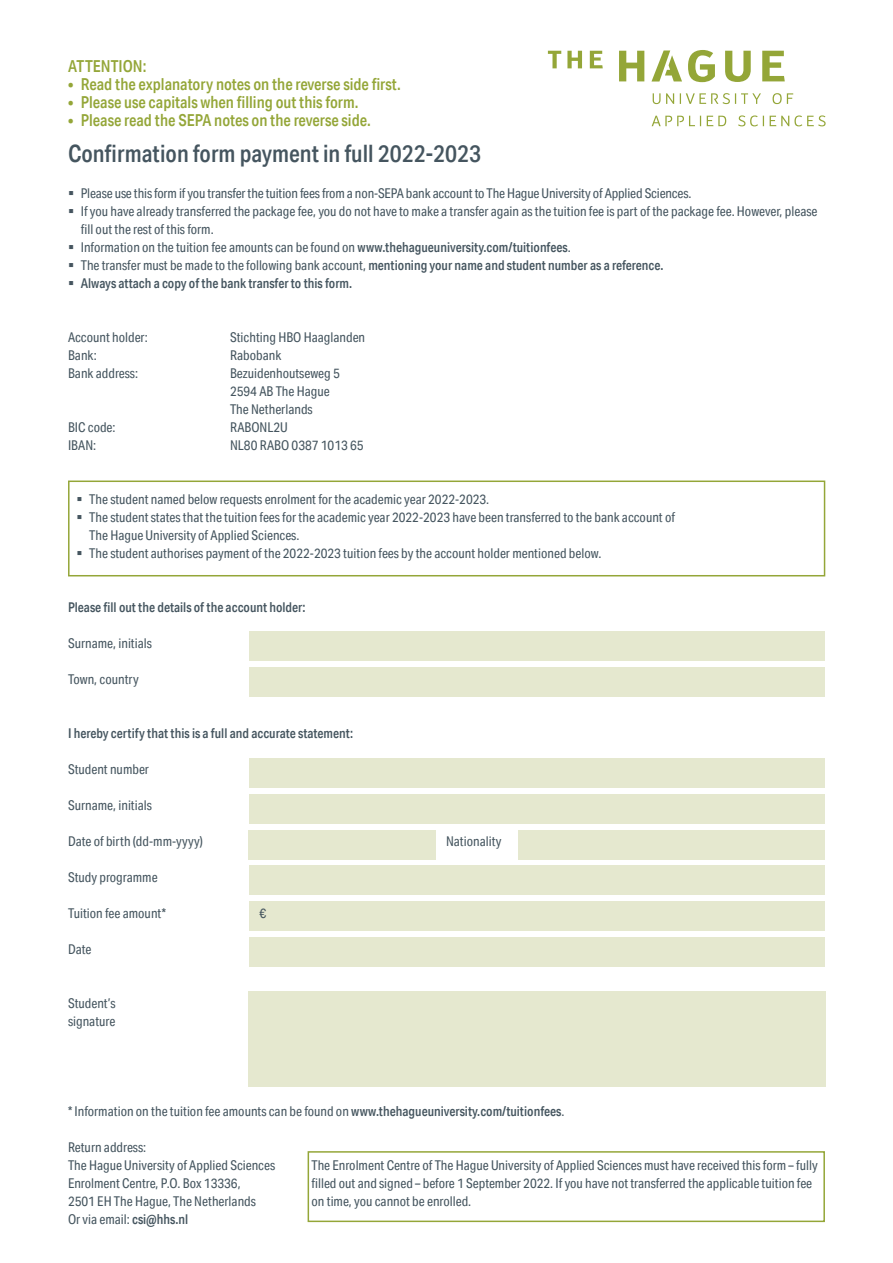
<style>
.page{position:relative;width:893px;height:1263px;background:#fff}
.page>*{position:absolute;margin:0;border:0;box-sizing:border-box;transform-origin:0 0}
.t1{font:500 24px "Aktiv Grotesk Cd";color:#45555f}
.t2{font:500 16.5px "Aktiv Grotesk Cd";color:#94a638}
.t3{font:13.5px/18px "Aktiv Grotesk Cd";color:#45555f}
.t4{font:500 13.5px "Aktiv Grotesk Cd";color:#45555f}
.s1{font-weight:500}
</style>
<div class="page">
<div style="left:249px;top:794px;width:575px;height:30px;background:#e5e8cf"></div>
<div style="left:249px;top:758px;width:575px;height:30px;background:#e5e8cf"></div>
<div style="left:249px;top:865px;width:575px;height:29px;background:#e5e8cf"></div>
<div style="left:249px;top:901px;width:575px;height:29px;background:#e5e8cf"></div>
<div style="left:249px;top:937px;width:575px;height:29px;background:#e5e8cf"></div>
<div style="left:518px;top:830px;width:306px;height:30px;background:#e5e8cf"></div>
<div style="left:68px;top:480px;width:757px;height:96px;border:2px solid #94a638"></div>
<svg style="left:548px;top:50px;width:278px;height:76px"></svg>
<div style="left:248px;top:991px;width:578px;height:96px;background:#e5e8cf"></div>
<div style="left:249px;top:631px;width:575px;height:30px;background:#e5e8cf"></div>
<div style="left:249px;top:667px;width:575px;height:30px;background:#e5e8cf"></div>
<div style="left:249px;top:830px;width:187px;height:30px;background:#e5e8cf"></div>
<div style="left:308px;top:1151px;width:517px;height:71px;border:2px solid #94a638"></div>
<p class="t2" style="left:68px;top:56px;width:80px">ATTENTION:</p>
<p class="t2" style="left:68px;top:74px;width:334px">• Read the explanatory notes on the reverse side first.</p>
<p class="t2" style="left:68px;top:92px;width:292px">• Please use capitals when filling out this form.</p>
<p class="t2" style="left:68px;top:110px;width:304px">• Please read the SEPA notes on the reverse side.</p>
<h1 class="t1" style="left:68px;top:139px;width:415px">Confirmation form payment in full 2022-2023</h1>
<p class="t3" style="left:68px;top:184px;width:625px">▪ Please use this form if you transfer the tuition fees from a non-SEPA bank account to The Hague University of Applied Sciences.</p>
<p class="t3" style="left:81px;top:202px;width:738px;text-indent:-13px">▪ If you have already transferred the package fee, you do not have to make a transfer again as the tuition fee is part of the package fee. However, please fill out the rest of this form.</p>
<p class="t3" style="left:68px;top:238px;width:504px">▪ Information on the tuition fee amounts can be found on <span class="s1">www.thehagueuniversity.com/tuitionfees</span>.</p>
<p class="t3" style="left:68px;top:256px;width:597px">▪ The transfer must be made to the following bank account, <span class="s1">mentioning your name and student number as a reference.</span></p>
<p class="t4" style="left:68px;top:275px;width:286px">▪ Always attach a copy of the bank transfer to this form.</p>
<p class="t3" style="left:68px;top:328px;width:81px">Account holder:</p>
<p class="t3" style="left:230px;top:328px;width:137px">Stichting HBO Haaglanden</p>
<p class="t3" style="left:68px;top:346px;width:30px">Bank:</p>
<p class="t3" style="left:230px;top:346px;width:53px">Rabobank</p>
<p class="t3" style="left:68px;top:364px;width:72px">Bank address:</p>
<p class="t3" style="left:230px;top:364px;width:111px">Bezuidenhoutseweg 5<br>2594 AB The Hague<br>The Netherlands</p>
<p class="t3" style="left:68px;top:418px;width:49px">BIC code:</p>
<p class="t3" style="left:230px;top:418px;width:59px">RABONL2U</p>
<p class="t3" style="left:68px;top:436px;width:30px">IBAN:</p>
<p class="t3" style="left:230px;top:436px;width:135px">NL80 RABO 0387 1013 65</p>
<p class="t3" style="left:77px;top:490px;width:414px">▪ The student named below requests enrolment for the academic year 2022-2023.</p>
<p class="t3" style="left:89px;top:508px;width:587px;text-indent:-13px">▪ The student states that the tuition fees for the academic year 2022-2023 have been transferred to the bank account of<br>The Hague University of Applied Sciences.</p>
<p class="t3" style="left:77px;top:544px;width:526px">▪ The student authorises payment of the 2022-2023 tuition fees by the account holder mentioned below.</p>
<p class="t4" style="left:68px;top:599px;width:239px">Please fill out the details of the account holder:</p>
<p class="t3" style="left:68px;top:634px;width:86px">Surname, initials</p>
<p class="t3" style="left:68px;top:670px;width:72px">Town, country</p>
<p class="t4" style="left:68px;top:725px;width:287px">I hereby certify that this is a full and accurate statement:</p>
<p class="t3" style="left:68px;top:760px;width:83px">Student number</p>
<p class="t3" style="left:68px;top:796px;width:86px">Surname, initials</p>
<p class="t3" style="left:68px;top:832px;width:136px">Date of birth (dd-mm-yyyy)</p>
<p class="t3" style="left:446px;top:832px;width:57px">Nationality</p>
<p class="t3" style="left:68px;top:868px;width:91px">Study programme</p>
<p class="t3" style="left:68px;top:904px;width:99px">Tuition fee amount*</p>
<p class="t3" style="left:259px;top:904px;width:8px">€</p>
<p class="t3" style="left:68px;top:940px;width:25px">Date</p>
<p class="t3" style="left:68px;top:994px;width:49px">Student’s signature</p>
<p class="t3" style="left:68px;top:1102px;width:498px">* Information on the tuition fee amounts can be found on <span class="s1">www.thehagueuniversity.com/tuitionfees</span>.</p>
<p class="t3" style="left:68px;top:1138px;width:209px">Return address:<br>The Hague University of Applied Sciences<br>Enrolment Centre, P.O. Box 13336,<br>2501 EH The Hague, The Netherlands<br>Or via email: <span class="s1">csi@hhs.nl</span></p>
<p class="t3" style="left:311px;top:1156px;width:508px">The Enrolment Centre of The Hague University of Applied Sciences must have received this form – fully filled out and signed – before 1 September 2022. If you have not transferred the applicable tuition fee on time, you cannot be enrolled.</p>
</div>
